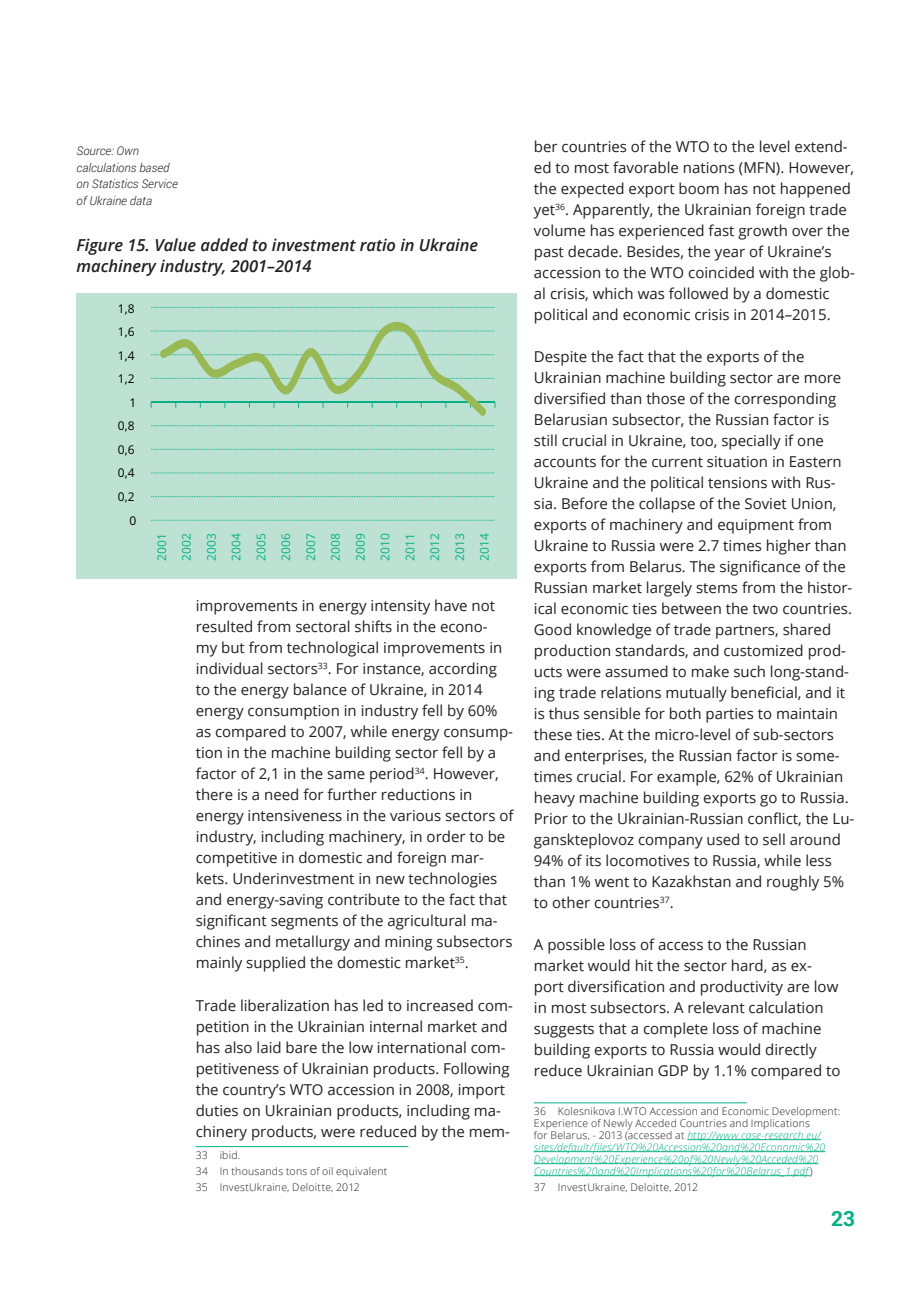
<style>
.page{position:relative;width:919px;height:1289px;background:#fff}
.page>*{position:absolute;margin:0;border:0;box-sizing:border-box;transform-origin:0 0}
.t1{font:700 21px "Roboto";color:#05b085}
.header_table{font:italic 600 16.5px/21px "Open Sans";color:#231f20}
.body{font:15px/21px "Open Sans";color:#231f20}
.sourse{font:italic 300 12px/16.5px "Roboto";color:#231f20}
.t2{font:12px/24.8px "Open Sans";letter-spacing:-.005em;color:#05b085;text-align:justify}
.t3{font:12px "Open Sans";color:#000}
.Footnote{font:italic 300 10.5px/12px "Open Sans";letter-spacing:.015em;color:#05b085}
.Footnote-2{font:300 10.5px "Open Sans";letter-spacing:.02em;color:#231f20}
.s1{font-style:normal;color:#231f20}
</style>
<div class="page">
<hr style="left:196px;top:1146px;width:212px;height:1px;background:#05b085">
<hr style="left:534px;top:1102px;width:212px;height:1px;background:#05b085">
<hr style="left:687px;top:1139px;width:133px;height:1px;background:#05b085">
<hr style="left:534px;top:1151px;width:291px;height:1px;background:#05b085">
<hr style="left:534px;top:1163px;width:284px;height:1px;background:#05b085">
<hr style="left:534px;top:1175px;width:275px;height:1px;background:#05b085">
<div style="left:77px;top:293px;width:440px;height:285px;background:#bde2d4"></div>
<svg style="left:151px;top:425px;width:344px;height:1px"></svg>
<svg style="left:151px;top:449px;width:344px;height:1px"></svg>
<svg style="left:151px;top:472px;width:344px;height:1px"></svg>
<svg style="left:151px;top:496px;width:344px;height:1px"></svg>
<svg style="left:151px;top:520px;width:344px;height:1px"></svg>
<svg style="left:151px;top:307px;width:344px;height:1px"></svg>
<svg style="left:151px;top:321px;width:344px;height:95px"></svg>
<p class="sourse" style="left:77px;top:142px;width:103px">Source: Own calculations based on Statistics Service of Ukraine data</p>
<p class="header_table" style="left:77px;top:234px;width:403px">Figure 15. Value added to investment ratio in Ukraine machinery industry, 2001–2014</p>
<p class="t3" style="left:118px;top:301px;width:18px">1,8</p>
<p class="t3" style="left:118px;top:325px;width:18px">1,6</p>
<p class="t3" style="left:118px;top:348px;width:18px">1,4</p>
<p class="t3" style="left:118px;top:372px;width:18px">1,2</p>
<p class="t3" style="left:129px;top:396px;width:8px">1</p>
<p class="t3" style="left:118px;top:419px;width:18px">0,8</p>
<p class="t3" style="left:118px;top:442px;width:18px">0,6</p>
<p class="t3" style="left:118px;top:466px;width:18px">0,4</p>
<p class="t3" style="left:118px;top:489px;width:18px">0,2</p>
<p class="t3" style="left:129px;top:513px;width:8px">0</p>
<p class="t2" style="left:150px;top:561px;width:29px;rotate:-90deg">2001<br>2002<br>2003<br>2004<br>2005<br>2006<br>2007<br>2008<br>2009<br>2010<br>2011<br>2012<br>2013<br>2014</p>
<p class="body" style="left:196px;top:595px;width:319px">improvements in energy intensity have not resulted from sectoral shifts in the econo-<br>my but from technological improvements in individual sectors<sup>33</sup>. For instance, according to the energy balance of Ukraine, in 2014 energy consumption in industry fell by 60% as compared to 2007, while energy consump&shy;tion in the machine building sector fell by a factor of 2,1 in the same period<sup>34</sup>. However, there is a need for further reductions in energy intensiveness in the various sectors of industry, including machinery, in order to be competitive in domestic and foreign mar&shy;kets. Underinvestment in new technologies and energy-saving contribute to the fact that significant segments of the agricultural ma&shy;chines and metallurgy and mining subsectors mainly supplied the domestic market<sup>35</sup>.</p>
<p class="body" style="left:196px;top:994px;width:318px">Trade liberalization has led to increased com&shy;petition in the Ukrainian internal market and has also laid bare the low international com&shy;petitiveness of Ukrainian products. Following the country’s WTO accession in 2008, import duties on Ukrainian products, including ma&shy;chinery products, were reduced by the mem-</p>
<p class="Footnote-2" style="left:196px;top:1147px;width:46px">33 ibid.</p>
<p class="Footnote-2" style="left:196px;top:1163px;width:193px">34 In thousands tons of oil equivalent</p>
<p class="Footnote-2" style="left:196px;top:1180px;width:165px">35 InvestUkraine, Deloitte, 2012</p>
<p class="body" style="left:534px;top:135px;width:322px">ber countries of the WTO to the level extend&shy;ed to most favorable nations (MFN). However, the expected export boom has not happened yet<sup>36</sup>. Apparently, the Ukrainian foreign trade volume has experienced fast growth over the past decade. Besides, the year of Ukraine’s accession to the WTO coincided with the glob&shy;al crisis, which was followed by a domestic political and economic crisis in 2014–2015.</p>
<p class="body" style="left:534px;top:345px;width:322px">Despite the fact that the exports of the Ukrainian machine building sector are more diversified than those of the corresponding Belarusian subsector, the Russian factor is still crucial in Ukraine, too, specially if one accounts for the current situation in Eastern Ukraine and the political tensions with Rus&shy;sia. Before the collapse of the Soviet Union, exports of machinery and equipment from Ukraine to Russia were 2.7 times higher than exports from Belarus. The significance of the Russian market largely stems from the histor&shy;ical economic ties between the two countries.<br>Good knowledge of trade partners, shared production standards, and customized prod&shy;ucts were assumed to make such long-stand&shy;ing trade relations mutually beneficial, and it is thus sensible for both parties to maintain these ties. At the micro-level of sub-sectors and enterprises, the Russian factor is some&shy;times crucial. For example, 62% of Ukrainian heavy machine building exports go to Russia.<br>Prior to the Ukrainian-Russian conflict, the Lu&shy;ganskteplovoz company used to sell around 94% of its locomotives to Russia, while less than 1% went to Kazakhstan and roughly 5% to other countries<sup>37</sup>.</p>
<p class="body" style="left:534px;top:933px;width:308px">A possible loss of access to the Russian market would hit the sector hard, as ex&shy;port diversification and productivity are low in most subsectors. A relevant calculation suggests that a complete loss of machine building exports to Russia would directly reduce Ukrainian GDP by 1.1% compared to</p>
<p class="Footnote" style="left:534px;top:1104px;width:308px"><span class="s1">36 Kolesnikova I.WTO Accession and Economic Development:<br>Experience of Newly Acceded Countries and Implications<br>for Belarus, - 2013 (accessed at</span> http://www.case-research.eu/ sites/default/files/WTO%20Accession%20and%20Economic%20<br>Development%20Experience%20of%20Newly%20Acceded%20<br>Countries%20and%20Implications%20for%20Belarus_1.pdf<span class="s1">)</span></p>
<p class="Footnote-2" style="left:534px;top:1180px;width:165px">37 InvestUkraine, Deloitte, 2012</p>
<h1 class="t1" style="left:831px;top:1203px;width:26px">23</h1>
</div>
